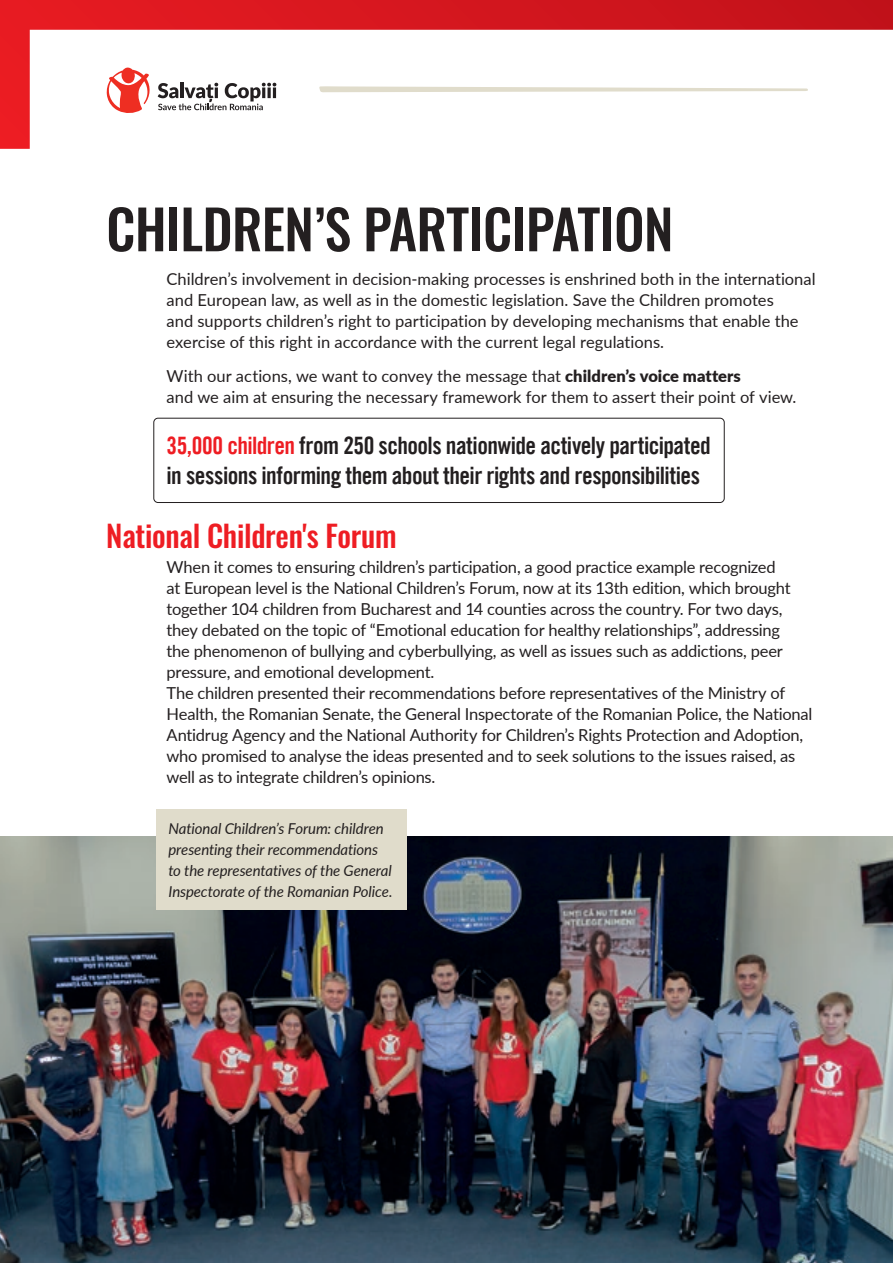
<style>
.page{position:relative;width:893px;height:1263px;background:#fff}
.page>*{position:absolute;margin:0;border:0;box-sizing:border-box;transform-origin:0 0}
.H0{font:500 54px "Oswald";letter-spacing:-.01em;color:#231f20}
.t1{font:500 30px "Oswald";letter-spacing:-.01em;color:#ee1d23}
.body_text{font:24px/30px "Trade Gothic LT Com Bd Cn 20";letter-spacing:-.025em;color:#231f20}
.body_text-2{font:16.5px/21px "Lato";letter-spacing:-.01em;color:#231f20}
.body_text-3{font:italic 15px/21px "Lato";letter-spacing:-.005em;color:#231f20}
.s1{font-weight:900}
.s2{color:#ee1d23}
</style>
<div class="page">
<svg style="left:0;top:0;width:893px;height:149px"></svg>
<svg style="left:106px;top:67px;width:45px;height:47px"></svg>
<svg style="left:158px;top:83px;width:118px;height:27px"></svg>
<svg style="left:319px;top:86px;width:489px;height:6px"></svg>
<div style="left:153px;top:418px;width:572px;height:85px;border:1px solid #231f20;border-radius:4px"></div>
<img style="left:0;top:837px;width:893px;height:426px">
<div style="left:156px;top:809px;width:250px;height:100px;background:#e0dccb"></div>
<p class="H0" style="left:106px;top:201px;width:569px">CHILDREN’S PARTICIPATION</p>
<p class="body_text-2" style="left:167px;top:268px;width:650px">Children’s involvement in decision-making processes is enshrined both in the international and European law, as well as in the domestic legislation. Save the Children promotes<br>and supports children’s right to participation by developing mechanisms that enable the exercise of this right in accordance with the current legal regulations.</p>
<p class="body_text-2" style="left:167px;top:365px;width:631px">With our actions, we want to convey the message that <span class="s1">children’s voice matters<br></span>and we aim at ensuring the necessary framework for them to assert their point of view.</p>
<p class="body_text" style="left:167px;top:430px;width:546px"><span class="s2">35,000 children</span> from 250 schools nationwide actively participated in sessions informing them about their rights and responsibilities</p>
<h1 class="t1" style="left:106px;top:520px;width:292px">National Children's Forum</h1>
<p class="body_text-2" style="left:167px;top:556px;width:626px">When it comes to ensuring children’s participation, a good practice example recognized at European level is the National Children’s Forum, now at its 13th edition, which brought together 104 children from Bucharest and 14 counties across the country. For two days, they debated on the topic of “Emotional education for healthy relationships”, addressing the phenomenon of bullying and cyberbullying, as well as issues such as addictions, peer pressure, and emotional development.</p>
<p class="body_text-2" style="left:167px;top:682px;width:647px">The children presented their recommendations before representatives of the Ministry of Health, the Romanian Senate, the General Inspectorate of the Romanian Police, the National Antidrug Agency and the National Authority for Children’s Rights Protection and Adoption, who promised to analyse the ideas presented and to seek solutions to the issues raised, as well as to integrate children’s opinions.</p>
<p class="body_text-3" style="left:168px;top:817px;width:226px">National Children’s Forum: children presenting their recommendations to the representatives of the General Inspectorate of the Romanian Police.</p>
</div>
